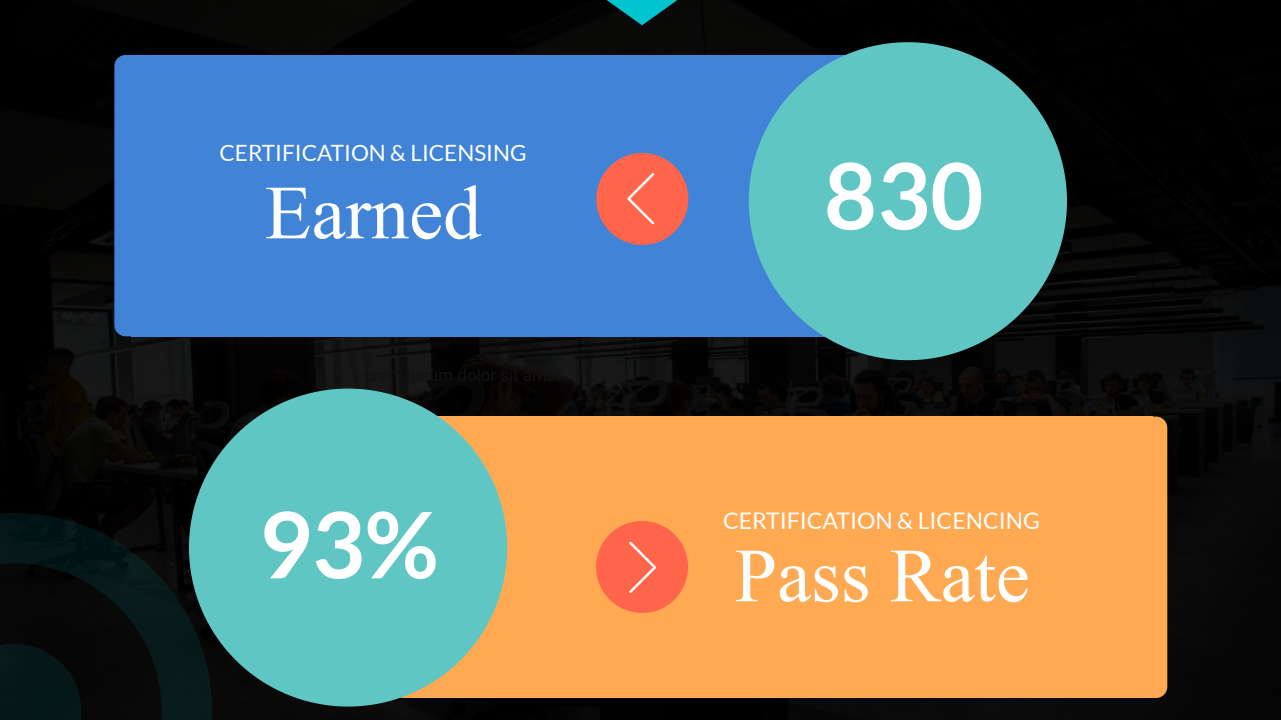
<style>
.page{position:relative;width:1281px;height:720px;background:#fff}
.page>*{position:absolute;margin:0;border:0;box-sizing:border-box;transform-origin:0 0}
.t1{font:700 91.75px "Lato";color:#fff}
.t2{font:76.38px "Times New Roman";color:#fff}
.t3{font:22.88px "Lato";color:#fff}
.t4{font:22.5px "Lato";color:#fff}
</style>
<div class="page">
<img style="left:0;top:0;width:1280px;height:720px">
<svg style="left:605px;top:0;width:73px;height:25px;background:#046468"></svg>
<svg style="left:0;top:513px;width:212px;height:207px;background:#060f0f"></svg>
<div style="left:409px;top:417px;width:743px;height:281px;background:#ffa952"></div>
<div style="left:1152px;top:417px;width:14px;height:281px;background:#ffa952"></div>
<div style="left:131px;top:55px;width:760px;height:281px;background:#4183d7"></div>
<div style="left:114px;top:55px;width:17px;height:281px;background:#4183d7"></div>
<svg style="left:596px;top:521px;width:92px;height:92px"></svg>
<svg style="left:596px;top:153px;width:92px;height:92px"></svg>
<svg style="left:189px;top:389px;width:318px;height:318px;background:#5ea8a0"></svg>
<svg style="left:748px;top:42px;width:318px;height:318px;background:#50a5a9"></svg>
<p class="t4" style="left:219px;top:141px;width:308px">CERTIFICATION &amp; LICENSING</p>
<h2 class="t2" style="left:265px;top:161px;width:218px">Earned</h2>
<h1 class="t1" style="left:258px;top:492px;width:181px">93%</h1>
<h1 class="t1" style="left:823px;top:143px;width:161px">830</h1>
<p class="t3" style="left:723px;top:508px;width:318px">CERTIFICATION &amp; LICENCING</p>
<h2 class="t2" style="left:734px;top:524px;width:297px">Pass Rate</h2>
</div>
